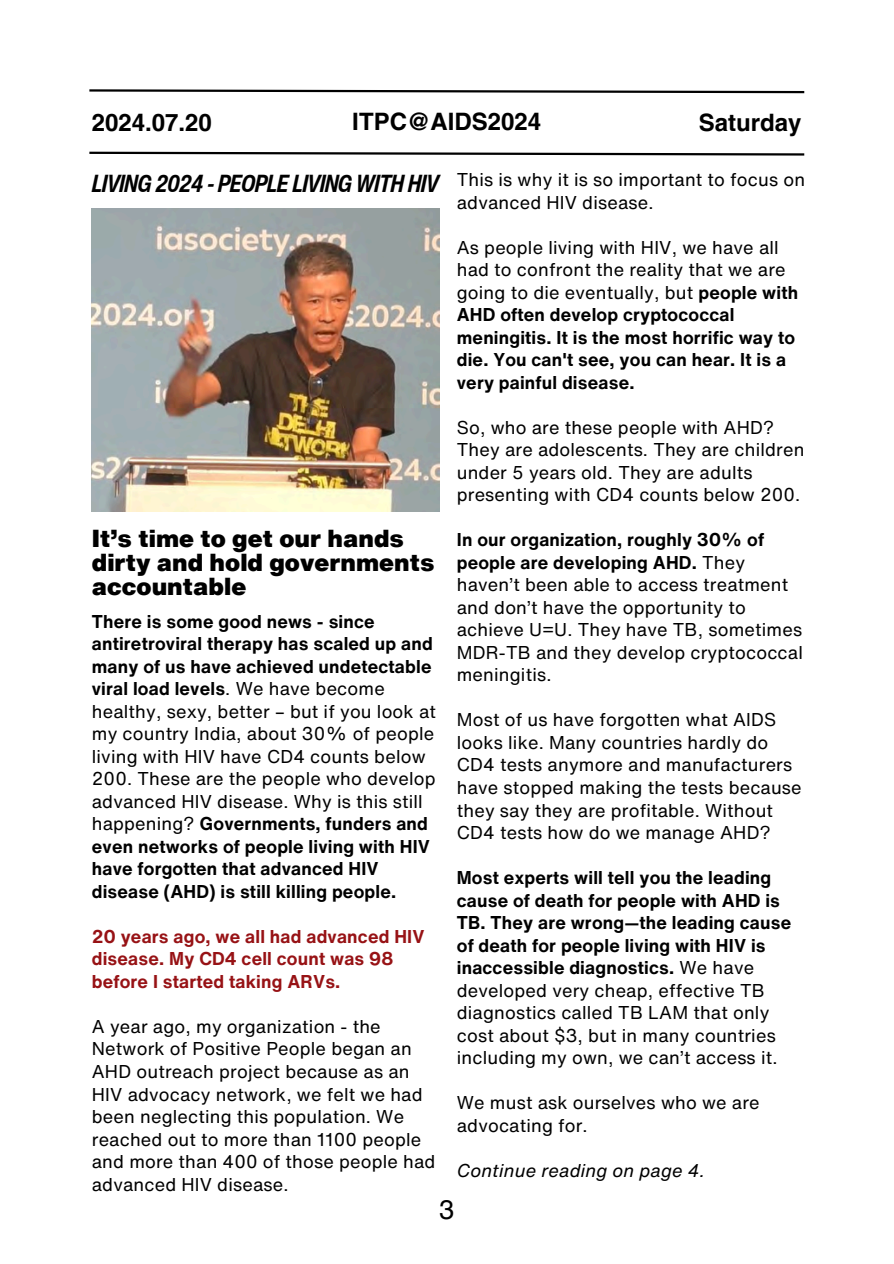
<style>
.page{position:relative;width:894px;height:1264px;background:#fff}
.page>*{position:absolute;margin:0;border:0;box-sizing:border-box;transform-origin:0 0}
.t1{font:27px "Helvetica LT Pro";color:#000}
.t2{font:900 24px/23.7px "Helvetica Now Text";color:#000}
.t3{font:700 24px "Helvetica LT Pro";color:#000}
.t4{font:italic 700 condensed 24px "Helvetica Now Text";letter-spacing:-.035em;color:#000}
.t5{font:700 18px/22.5px "Helvetica Now Text";letter-spacing:.01em;color:#000}
.t6{font:18px/22.5px "Helvetica Now Text";letter-spacing:.01em;color:#000}
.t7{font:700 18px/22.5px "Helvetica Now Text";letter-spacing:.01em;color:#971215}
.t8{font:italic 18px "Helvetica Now Text";letter-spacing:.01em;color:#000}
.s1{font-weight:400}
.s2{font-weight:700}
</style>
<div class="page">
<svg style="left:89px;top:89px;width:716px;height:5px"></svg>
<svg style="left:89px;top:151px;width:716px;height:5px"></svg>
<img style="left:92px;top:209px;width:347px;height:302px">
<h2 class="t3" style="left:92px;top:114px;width:122px">2024.07.20</h2>
<h2 class="t3" style="left:352px;top:113px;width:190px">ITPC@AIDS2024</h2>
<h1 class="t3" style="left:698px;top:114px;width:104px">Saturday</h1>
<p class="t4" style="left:92px;top:165px;width:348px">LIVING 2024 - PEOPLE LIVING WITH HIV</p>
<p class="t6" style="left:456px;top:168px;width:350px">This is why it is so important to focus on advanced HIV disease.</p>
<p class="t5" style="left:456px;top:236px;width:343px"><span class="s1">As people living with HIV, we have all had to confront the reality that we are going to die eventually, but</span> people with AHD often develop cryptococcal meningitis. It is the most horrific way to die. You can't see, you can hear. It is a very painful disease.</p>
<p class="t6" style="left:456px;top:416px;width:349px">So, who are these people with AHD?<br>They are adolescents. They are children under 5 years old. They are adults presenting with CD4 counts below 200.</p>
<p class="t6" style="left:456px;top:528px;width:347px"><span class="s2">In our organization, roughly 30% of people are developing AHD.</span> They haven’t been able to access treatment and don’t have the opportunity to achieve U=U. They have TB, sometimes<br>MDR-TB and they develop cryptococcal meningitis.</p>
<p class="t6" style="left:456px;top:708px;width:346px">Most of us have forgotten what AIDS looks like. Many countries hardly do CD4 tests anymore and manufacturers have stopped making the tests because they say they are profitable. Without CD4 tests how do we manage AHD?</p>
<p class="t5" style="left:456px;top:866px;width:336px">Most experts will tell you the leading cause of death for people with AHD is TB. They are wrong—the leading cause of death for people living with HIV is inaccessible diagnostics. <span class="s1">We have developed very cheap, effective TB diagnostics called TB LAM that only cost about $3, but in many countries including my own, we can’t access it.</span></p>
<p class="t6" style="left:456px;top:1091px;width:304px">We must ask ourselves who we are advocating for.</p>
<p class="t8" style="left:456px;top:1156px;width:249px">Continue reading on page 4.</p>
<h2 class="t2" style="left:92px;top:526px;width:344px">It’s time to get our hands dirty and hold governments accountable</h2>
<p class="t5" style="left:92px;top:609px;width:345px">There is some good news - since antiretroviral therapy has scaled up and many of us have achieved undetectable viral load levels<span class="s1">. We have become healthy, sexy, better – but if you look at my country India, about 30% of people living with HIV have CD4 counts below 200. These are the people who develop advanced HIV disease. Why is this still happening?</span> Governments, funders and even networks of people living with HIV have forgotten that advanced HIV disease (AHD) is still killing people.</p>
<h3 class="t7" style="left:92px;top:924px;width:334px">20 years ago, we all had advanced HIV disease. My CD4 cell count was 98 before I started taking ARVs.</h3>
<p class="t6" style="left:92px;top:1014px;width:345px">A year ago, my organization - the Network of Positive People began an AHD outreach project because as an HIV advocacy network, we felt we had been neglecting this population. We reached out to more than 1100 people and more than 400 of those people had advanced HIV disease.</p>
<h1 class="t1" style="left:439px;top:1199px;width:17px">3</h1>
</div>
